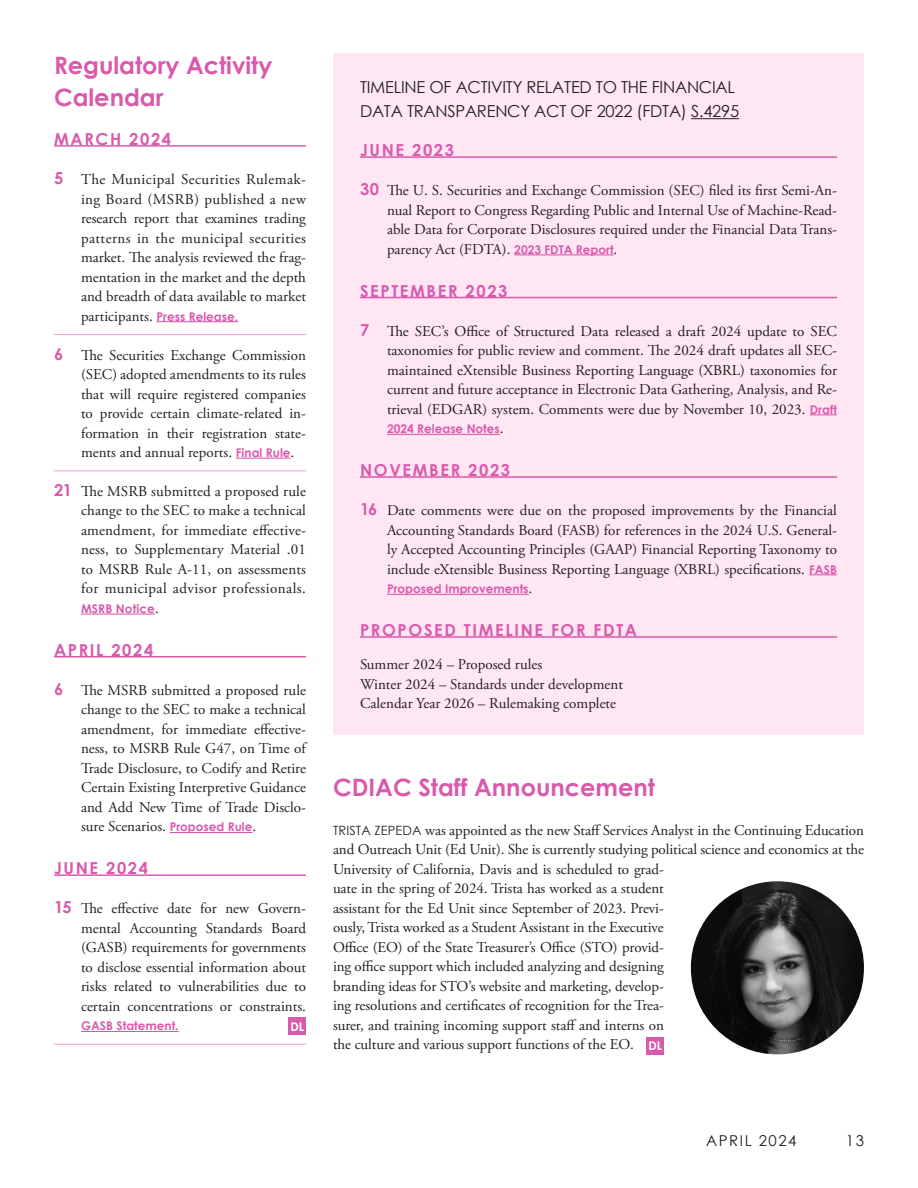
<style>
.page{position:relative;width:918px;height:1188px;background:#fff}
.page>*{position:absolute;margin:0;border:0;box-sizing:border-box;transform-origin:0 0}
.M_Head{font:700 24px/32.4px "Century Gothic";color:#d95aad}
.M_Save_the_Date_Subhead_1{font:700 16.5px "Century Gothic";letter-spacing:.1em;color:#d95aad}
.M_Subhead_1{font:16.5px/24px "Century Gothic";letter-spacing:-.015em;color:#231f20}
.M_Dodd-Frank_Bullets-_no_rule{font:15px/19.5px "Adobe Garamond Pro";color:#231f20;text-align:justify}
.M_Body{font:15px/19.5px "Adobe Garamond Pro";letter-spacing:-.005em;color:#231f20}
.M_Dodd-Frank_Bullets{font:15px/19.5px "Adobe Garamond Pro";color:#231f20;text-align:justify}
.M_Body_No_Justify{font:15px/19.5px "Adobe Garamond Pro";color:#231f20}
.t1{font:15px "Century Gothic";letter-spacing:.1em;color:#231f20}
.M_Dodd-Frank_Bullets-_no_rule-2{font:700 12px "Century Gothic";color:#d95aad}
.M_Dodd-Frank_Bullets-2{font:700 12px "Century Gothic";color:#d95aad}
.t2{font:700 12px "Century Gothic";color:#fff}
.s1{font-family:"Century Gothic";font-weight:700;font-size:16.5px;color:#d95aad}
.s2{font-family:"Century Gothic";font-weight:700;font-size:12px;color:#d95aad}
.s3{font-family:"Adobe Garamond Pro";font-weight:400;font-size:15px;color:#231f20}
.s4{font-family:"Century Gothic";font-size:12.75px}
</style>
<div class="page">
<hr style="left:54px;top:145px;width:252px;height:2px;background:#d95aad">
<hr style="left:54px;top:334px;width:252px;height:1px;background:#ed9fce">
<hr style="left:157px;top:321px;width:81px;height:1px;background:#d95aad">
<hr style="left:54px;top:471px;width:252px;height:1px;background:#ed9fce">
<hr style="left:236px;top:458px;width:55px;height:1px;background:#d95aad">
<hr style="left:81px;top:614px;width:74px;height:1px;background:#d95aad">
<hr style="left:54px;top:656px;width:252px;height:1px;background:#d95aad">
<hr style="left:170px;top:832px;width:83px;height:1px;background:#d95aad">
<hr style="left:54px;top:874px;width:252px;height:2px;background:#d95aad">
<hr style="left:54px;top:1044px;width:252px;height:1px;background:#ed9fce">
<hr style="left:81px;top:1031px;width:98px;height:1px;background:#d95aad">
<div style="left:333px;top:54px;width:531px;height:681px;background:#fee7f3"></div>
<hr style="left:691px;top:118px;width:48px;height:1px;background:#231f20">
<hr style="left:360px;top:156px;width:477px;height:2px;background:#d95aad">
<hr style="left:514px;top:254px;width:100px;height:1px;background:#d95aad">
<hr style="left:360px;top:297px;width:477px;height:1px;background:#d95aad">
<svg style="left:810px;top:414px;width:27px;height:1px"></svg>
<hr style="left:387px;top:434px;width:113px;height:1px;background:#d95aad">
<hr style="left:360px;top:476px;width:477px;height:2px;background:#d95aad">
<svg style="left:809px;top:574px;width:28px;height:1px"></svg>
<hr style="left:387px;top:594px;width:142px;height:1px;background:#d95aad">
<hr style="left:360px;top:636px;width:477px;height:2px;background:#d95aad">
<div style="left:288px;top:1017px;width:18px;height:18px;background:#d95aad"></div>
<div style="left:647px;top:1037px;width:17px;height:17px;background:#d95aad"></div>
<img style="left:691px;top:881px;width:173px;height:173px;border-radius:87px">
<p class="M_Head" style="left:54px;top:48px;width:220px">Regulatory Activity<br>Calendar</p>
<p class="M_Save_the_Date_Subhead_1" style="left:54px;top:127px;width:119px">MARCH 2024</p>
<p class="M_Dodd-Frank_Bullets" style="left:81px;top:170px;width:227px;text-indent:-27px"><span class="s1">5</span> The Municipal Securities Rulemak&shy;ing Board (MSRB) published a new research report that examines trading patterns in the municipal securities market. The analysis reviewed the frag&shy;mentation in the market and the depth and breadth of data available to market participants. <span class="s2">Press Release.</span></p>
<p class="M_Dodd-Frank_Bullets" style="left:81px;top:346px;width:227px;text-indent:-27px"><span class="s1">6</span> The Securities Exchange Commission (SEC) adopted amendments to its rules that will require registered companies to provide certain climate-related in&shy;formation in their registration state&shy;ments and annual reports. <span class="s2">Final Rule</span>.</p>
<p class="M_Dodd-Frank_Bullets-_no_rule" style="left:81px;top:482px;width:227px;text-indent:-27px"><span class="s1">21</span> The MSRB submitted a proposed rule change to the SEC to make a technical amendment, for immediate effective&shy;ness, to Supplementary Material .01 to MSRB Rule A-11, on assessments for municipal advisor professionals.</p>
<p class="M_Dodd-Frank_Bullets-_no_rule-2" style="left:81px;top:599px;width:79px">MSRB Notice<span class="s3">.</span></p>
<p class="M_Save_the_Date_Subhead_1" style="left:54px;top:637px;width:101px">APRIL 2024</p>
<p class="M_Dodd-Frank_Bullets-_no_rule" style="left:81px;top:681px;width:227px;text-indent:-27px"><span class="s1">6</span> The MSRB submitted a proposed rule change to the SEC to make a technical amendment, for immediate effective&shy;ness, to MSRB Rule G47, on Time of Trade Disclosure, to Codify and Retire Certain Existing Interpretive Guidance and Add New Time of Trade Disclo&shy;sure Scenarios. <span class="s2">Proposed Rule</span>.</p>
<p class="M_Save_the_Date_Subhead_1" style="left:54px;top:856px;width:96px">JUNE 2024</p>
<p class="M_Dodd-Frank_Bullets" style="left:81px;top:899px;width:227px;text-indent:-27px"><span class="s1">15</span> The effective date for new Govern&shy;mental Accounting Standards Board (GASB) requirements for governments to disclose essential information about risks related to vulnerabilities due to certain concentrations or constraints.</p>
<p class="M_Dodd-Frank_Bullets-2" style="left:81px;top:1017px;width:99px">GASB Statement.</p>
<p class="t2" style="left:290px;top:1017px;width:15px">DL</p>
<p class="M_Subhead_1" style="left:360px;top:75px;width:381px">TIMELINE OF ACTIVITY RELATED TO THE FINANCIAL<br>DATA TRANSPARENCY ACT OF 2022 (FDTA) S.4295</p>
<p class="M_Save_the_Date_Subhead_1" style="left:360px;top:138px;width:96px">JUNE 2023</p>
<p class="M_Dodd-Frank_Bullets-_no_rule" style="left:387px;top:181px;width:451px;text-indent:-27px"><span class="s1">30</span> The U. S. Securities and Exchange Commission (SEC) filed its first Semi-An&shy;nual Report to Congress Regarding Public and Internal Use of Machine-Read&shy;able Data for Corporate Disclosures required under the Financial Data Trans&shy;parency Act (FDTA). <span class="s2">2023 FDTA Report</span>.</p>
<p class="M_Save_the_Date_Subhead_1" style="left:360px;top:278px;width:149px">SEPTEMBER 2023</p>
<p class="M_Dodd-Frank_Bullets-_no_rule" style="left:387px;top:322px;width:452px;text-indent:-27px"><span class="s1">7</span> The SEC’s Office of Structured Data released a draft 2024 update to SEC taxonomies for public review and comment. The 2024 draft updates all SEC‐ maintained eXtensible Business Reporting Language (XBRL) taxonomies for current and future acceptance in Electronic Data Gathering, Analysis, and Re&shy;trieval (EDGAR) system. Comments were due by November 10, 2023. <span class="s2">Draft</span></p>
<p class="M_Dodd-Frank_Bullets-_no_rule-2" style="left:387px;top:420px;width:118px">2024 Release Notes<span class="s3">.</span></p>
<p class="M_Save_the_Date_Subhead_1" style="left:360px;top:458px;width:152px">NOVEMBER 2023</p>
<p class="M_Dodd-Frank_Bullets-_no_rule" style="left:387px;top:501px;width:452px;text-indent:-27px"><span class="s1">16</span> Date comments were due on the proposed improvements by the Financial Accounting Standards Board (FASB) for references in the 2024 U.S. General&shy;ly Accepted Accounting Principles (GAAP) Financial Reporting Taxonomy to include eXtensible Business Reporting Language (XBRL) specifications. <span class="s2">FASB</span></p>
<p class="M_Dodd-Frank_Bullets-_no_rule-2" style="left:387px;top:580px;width:147px">Proposed Improvements<span class="s3">.</span></p>
<p class="M_Save_the_Date_Subhead_1" style="left:360px;top:618px;width:279px">PROPOSED TIMELINE FOR FDTA</p>
<p class="M_Body_No_Justify" style="left:360px;top:655px;width:264px">Summer 2024 – Proposed rules<br>Winter 2024 – Standards under development<br>Calendar Year 2026 – Rulemaking complete</p>
<p class="M_Head" style="left:333px;top:770px;width:324px">CDIAC Staff Announcement</p>
<p class="M_Body" style="left:333px;top:821px;width:533px"><span class="s4">TRISTA ZEPEDA</span> was appointed as the new Staff Services Analyst in the Continuing Education and Outreach Unit (Ed Unit). She is currently studying political science and economics at the University of California, Davis and is scheduled to grad-<br>uate in the spring of 2024. Trista has worked as a student<br>assistant for the Ed Unit since September of 2023. Previ-<br>ously, Trista worked as a Student Assistant in the Executive<br>Office (EO) of the State Treasurer’s Office (STO) provid-<br>ing office support which included analyzing and designing<br>branding ideas for STO’s website and marketing, develop-<br>ing resolutions and certificates of recognition for the Trea-<br>surer, and training incoming support staff and interns on<br>the culture and various support functions of the EO.</p>
<p class="t2" style="left:648px;top:1037px;width:15px">DL</p>
<p class="t1" style="left:706px;top:1130px;width:92px">APRIL 2024</p>
<p class="t1" style="left:846px;top:1130px;width:20px">13</p>
</div>
